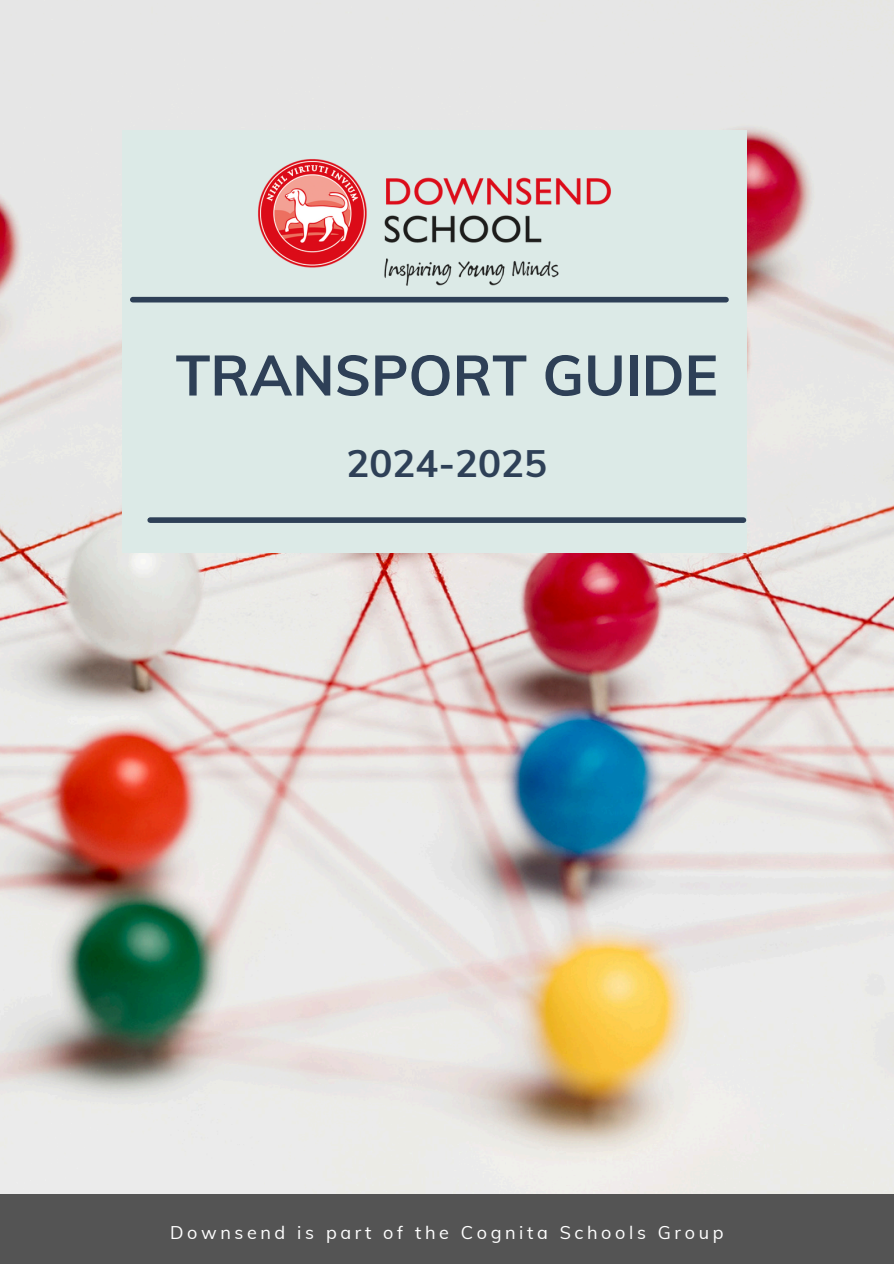
<style>
.page{position:relative;width:894px;height:1264px;background:#fff}
.page>*{position:absolute;margin:0;border:0;box-sizing:border-box;transform-origin:0 0}
.t1{font:700 56.25px "Muli";color:#2e4057}
.t2{font:700 38.25px "Muli";color:#2e4057}
.t3{font:18px "Muli";letter-spacing:.2em;color:#fff}
</style>
<div class="page">
<img style="left:0;top:0;width:893px;height:1194px">
<div style="left:0;top:1194px;width:893px;height:69px;background:#545454"></div>
<div style="left:122px;top:130px;width:624px;height:423px;background:#dceae7"></div>
<div style="left:133px;top:297px;width:592px;height:5px;background:#2e4057"></div>
<img style="left:258px;top:159px;width:353px;height:127px">
<div style="left:150px;top:517px;width:593px;height:6px;background:#2e4057"></div>
<h2 class="t1" style="left:175px;top:339px;width:544px">TRANSPORT GUIDE</h2>
<p class="t2" style="left:346px;top:439px;width:202px">2024-2025</p>
<h1 class="t3" style="left:170px;top:1221px;width:554px">Downsend is part of the Cognita Schools Group</h1>
</div>
